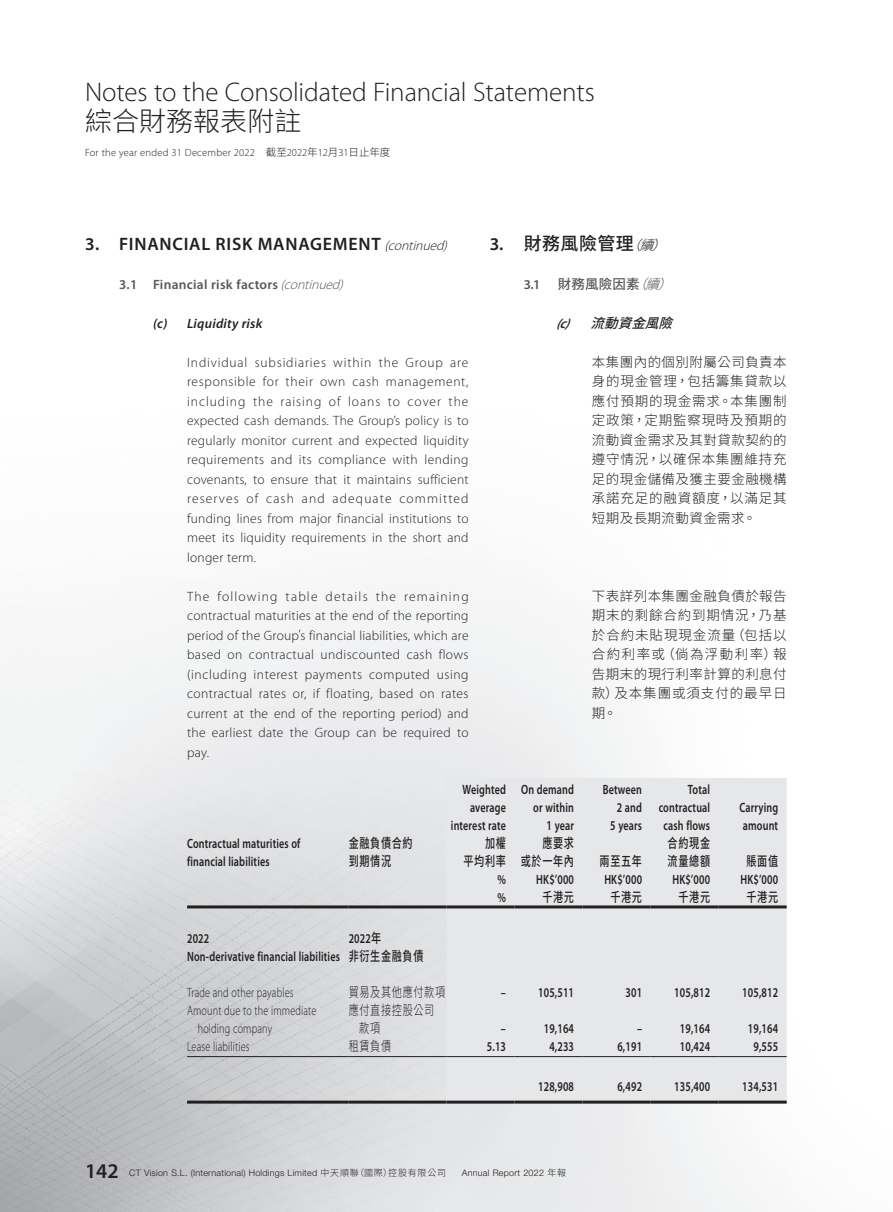
<style>
.page{position:relative;width:893px;height:1212px;background:#fff}
.page>*{position:absolute;margin:0;border:0;box-sizing:border-box;transform-origin:0 0}
.t1{font:300 27px "Myriad Pro";letter-spacing:-.005em;color:#231f20}
.t2{font:300 27px "Source Han Sans TC";color:#231f20}
.t3{font:600 21px "Myriad Pro";color:#231f20}
.Heading_1{font:600 18px "Myriad Pro";letter-spacing:.04em;color:#231f20}
.C_Heading_1{font:500 18px "Source Han Sans TC";letter-spacing:.02em;color:#231f20}
.Body_Text{font:300 13.5px/19.5px "Myriad Pro";letter-spacing:.015em;color:#231f20;text-align:justify}
.Body_Text-2{font:600 13.5px "Myriad Pro";letter-spacing:.015em;color:#231f20;scale:.75 1}
.C_Body_Text{font:300 13.5px/19.5px "Source Han Sans TC";letter-spacing:.06em;color:#231f20;text-align:justify}
.Body_Text-3{font:300 13.5px/18px "Myriad Pro";letter-spacing:.015em;color:#231f20;scale:.75 1}
.Body_Text-4{font:500 13.5px "Source Han Sans TC";letter-spacing:.065em;color:#231f20;scale:.75 1}
.Heading_2{font:600 13.5px "Myriad Pro";letter-spacing:.02em;color:#57585a}
.Body_Text-5{font:300 13.5px/18px "Source Han Sans TC";letter-spacing:.065em;color:#231f20;scale:.75 1}
.Heading_3{font:italic 600 13.5px "Myriad Pro";letter-spacing:.02em;color:#231f20}
.C_Heading_2{font:500 13.5px "Source Han Sans TC";letter-spacing:.01em;color:#57585a}
.C_Heading_3{font:italic 500 13.5px "Source Han Sans TC";color:#231f20}
.C_Heading_2-2{font:600 13.5px "Myriad Pro";color:#57585a}
.t4{font:300 10.5px "Myriad Pro";letter-spacing:.02em;color:#231f20}
.t5{font:300 9px "Helvetica Neue LT Std";letter-spacing:.025em;color:#231f20}
.s1{font-family:"Source Han Sans TC"}
.s2{font-family:"Myriad Pro";font-weight:600}
.s3{font-weight:300;font-style:italic;font-size:13.5px}
.s4{font-weight:300;font-style:italic}
.s5{font-family:"Source Han Sans TC";font-weight:500}
</style>
<div class="page">
<img style="left:0;top:599px;width:787px;height:613px">
<div style="left:446px;top:778px;width:341px;height:322px;background:#e6e7e9"></div>
<hr style="left:187px;top:905px;width:162px;height:3px;background:#231f20">
<hr style="left:349px;top:905px;width:97px;height:3px;background:#231f20">
<hr style="left:446px;top:905px;width:68px;height:3px;background:#231f20">
<hr style="left:514px;top:905px;width:69px;height:3px;background:#231f20">
<hr style="left:583px;top:905px;width:68px;height:3px;background:#231f20">
<hr style="left:651px;top:905px;width:68px;height:3px;background:#231f20">
<hr style="left:719px;top:905px;width:68px;height:3px;background:#231f20">
<hr style="left:187px;top:1056px;width:162px;height:1px;background:#231f20">
<hr style="left:349px;top:1056px;width:97px;height:1px;background:#231f20">
<hr style="left:446px;top:1056px;width:68px;height:1px;background:#231f20">
<hr style="left:514px;top:1056px;width:69px;height:1px;background:#231f20">
<hr style="left:583px;top:1056px;width:68px;height:1px;background:#231f20">
<hr style="left:651px;top:1056px;width:68px;height:1px;background:#231f20">
<hr style="left:719px;top:1056px;width:68px;height:1px;background:#231f20">
<hr style="left:187px;top:1100px;width:162px;height:3px;background:#231f20">
<hr style="left:349px;top:1100px;width:97px;height:3px;background:#231f20">
<hr style="left:446px;top:1100px;width:68px;height:3px;background:#231f20">
<hr style="left:514px;top:1100px;width:69px;height:3px;background:#231f20">
<hr style="left:583px;top:1100px;width:68px;height:3px;background:#231f20">
<hr style="left:651px;top:1100px;width:68px;height:3px;background:#231f20">
<hr style="left:719px;top:1100px;width:68px;height:3px;background:#231f20">
<h1 class="t1" style="left:85px;top:76px;width:511px">Notes to the Consolidated Financial Statements</h1>
<h1 class="t2" style="left:85px;top:106px;width:218px">綜合財務報表附註</h1>
<p class="t4" style="left:85px;top:146px;width:307px">For the year ended 31 December 2022 <span class="s1">截至</span>2022<span class="s1">年</span>12<span class="s1">月</span>31<span class="s1">日止年度</span></p>
<p class="C_Heading_1" style="left:490px;top:233px;width:188px"><span class="s2">3.</span> 財務風險管理<span class="s3">（續）</span></p>
<p class="C_Heading_2-2" style="left:524px;top:276px;width:18px">3.1</p>
<p class="C_Heading_2" style="left:558px;top:276px;width:126px">財務風險因素<span class="s4">（續）</span></p>
<p class="C_Heading_3" style="left:556px;top:315px;width:127px"><span class="s2">(c)</span> 流動資金風險</p>
<p class="C_Body_Text" style="left:592px;top:352px;width:196px">本集團內的個別附屬公司負責本身的現金管理，包括籌集貸款以應付預期的現金需求。本集團制定政策，定期監察現時及預期的流動資金需求及其對貸款契約的遵守情況，以確保本集團維持充足的現金儲備及獲主要金融機構承諾充足的融資額度，以滿足其短期及長期流動資金需求。</p>
<p class="Heading_1" style="left:85px;top:232px;width:368px">3. FINANCIAL RISK MANAGEMENT <span class="s3">(continued)</span></p>
<p class="Heading_2" style="left:119px;top:276px;width:230px">3.1 Financial risk factors <span class="s4">(continued)</span></p>
<p class="Heading_3" style="left:153px;top:315px;width:111px">(c) Liquidity risk</p>
<p class="Body_Text" style="left:187px;top:352px;width:283px">Individual subsidiaries within the Group are responsible for their own cash management, including the raising of loans to cover the expected cash demands. The Group’s policy is to regularly monitor current and expected liquidity requirements and its compliance with lending covenants, to ensure that it maintains sufficient reserves of cash and adequate committed funding lines from major financial institutions to meet its liquidity requirements in the short and longer term.</p>
<p class="Body_Text" style="left:187px;top:586px;width:283px">The following table details the remaining contractual maturities at the end of the reporting period of the Group’s financial liabilities, which are based on contractual undiscounted cash flows (including interest payments computed using contractual rates or, if floating, based on rates current at the end of the reporting period) and the earliest date the Group can be required to pay.</p>
<p class="Body_Text-2" style="left:462px;top:781px;width:59px">Weighted</p>
<p class="Body_Text-2" style="left:470px;top:799px;width:49px">average</p>
<p class="Body_Text-2" style="left:451px;top:817px;width:75px">interest rate</p>
<p class="C_Body_Text" style="left:592px;top:586px;width:196px">下表詳列本集團金融負債於報告期末的剩餘合約到期情況，乃基於合約未貼現現金流量（包括以合約利率或（倘為浮動利率）報告期末的現行利率計算的利息付款）及本集團或須支付的最早日期。</p>
<p class="Body_Text-2" style="left:521px;top:781px;width:72px">On demand</p>
<p class="Body_Text-2" style="left:533px;top:799px;width:56px">or within</p>
<p class="Body_Text-2" style="left:547px;top:817px;width:38px">1 year</p>
<p class="Body_Text-2" style="left:688px;top:781px;width:31px">Total</p>
<p class="Body_Text-2" style="left:659px;top:799px;width:70px">contractual</p>
<p class="Body_Text-2" style="left:663px;top:817px;width:64px">cash flows</p>
<p class="Body_Text-2" style="left:603px;top:781px;width:54px">Between</p>
<p class="Body_Text-2" style="left:617px;top:799px;width:35px">2 and</p>
<p class="Body_Text-2" style="left:610px;top:817px;width:44px">5 years</p>
<p class="Body_Text-2" style="left:739px;top:799px;width:53px">Carrying</p>
<p class="Body_Text-2" style="left:743px;top:817px;width:49px">amount</p>
<p class="Body_Text-2" style="left:187px;top:835px;width:153px">Contractual maturities of</p>
<p class="Body_Text-2" style="left:187px;top:853px;width:112px">financial liabilities</p>
<p class="Body_Text-4" style="left:349px;top:836px;width:87px">金融負債合約</p>
<p class="Body_Text-4" style="left:349px;top:854px;width:58px">到期情況</p>
<p class="Body_Text-4" style="left:485px;top:836px;width:29px">加權</p>
<p class="Body_Text-4" style="left:463px;top:854px;width:58px">平均利率</p>
<p class="Body_Text-4" style="left:542px;top:836px;width:44px">應要求</p>
<p class="Body_Text-4" style="left:521px;top:854px;width:73px">或於一年內</p>
<p class="Body_Text-4" style="left:600px;top:854px;width:58px">兩至五年</p>
<p class="Body_Text-4" style="left:668px;top:836px;width:58px">合約現金</p>
<p class="Body_Text-4" style="left:668px;top:854px;width:58px">流量總額</p>
<p class="Body_Text-4" style="left:746px;top:854px;width:44px">賬面值</p>
<p class="Body_Text-2" style="left:497px;top:871px;width:13px">%</p>
<p class="Body_Text-2" style="left:536px;top:871px;width:52px">HK$’000</p>
<p class="Body_Text-2" style="left:604px;top:871px;width:52px">HK$’000</p>
<p class="Body_Text-2" style="left:672px;top:871px;width:52px">HK$’000</p>
<p class="Body_Text-2" style="left:740px;top:871px;width:52px">HK$’000</p>
<p class="Body_Text-2" style="left:497px;top:889px;width:13px">%</p>
<p class="Body_Text-4" style="left:542px;top:890px;width:44px">千港元</p>
<p class="Body_Text-4" style="left:610px;top:890px;width:44px">千港元</p>
<p class="Body_Text-4" style="left:678px;top:890px;width:44px">千港元</p>
<p class="Body_Text-4" style="left:746px;top:890px;width:44px">千港元</p>
<p class="Body_Text-2" style="left:187px;top:930px;width:31px">2022</p>
<p class="Body_Text-2" style="left:349px;top:930px;width:45px">2022<span class="s5">年</span></p>
<p class="Body_Text-2" style="left:187px;top:948px;width:205px">Non-derivative financial liabilities</p>
<p class="Body_Text-4" style="left:349px;top:948px;width:101px">非衍生金融負債</p>
<p class="Body_Text-3" style="left:187px;top:983px;width:144px">Trade and other payables</p>
<p class="Body_Text-5" style="left:349px;top:983px;width:130px">貿易及其他應付款項</p>
<p class="Body_Text-2" style="left:501px;top:984px;width:8px">–</p>
<p class="Body_Text-2" style="left:538px;top:984px;width:49px">105,511</p>
<p class="Body_Text-2" style="left:625px;top:984px;width:24px">301</p>
<p class="Body_Text-2" style="left:674px;top:984px;width:49px">105,812</p>
<p class="Body_Text-2" style="left:742px;top:984px;width:49px">105,812</p>
<p class="Body_Text-3" style="left:198px;top:1001px;width:160px;text-indent:-11px">Amount due to the immediate holding company</p>
<p class="Body_Text-5" style="left:359px;top:1001px;width:102px;text-indent:-11px">應付直接控股公司款項</p>
<p class="Body_Text-2" style="left:501px;top:1020px;width:8px">–</p>
<p class="Body_Text-2" style="left:544px;top:1020px;width:42px">19,164</p>
<p class="Body_Text-2" style="left:637px;top:1020px;width:8px">–</p>
<p class="Body_Text-2" style="left:680px;top:1020px;width:42px">19,164</p>
<p class="Body_Text-2" style="left:748px;top:1020px;width:42px">19,164</p>
<p class="Body_Text-3" style="left:187px;top:1037px;width:85px">Lease liabilities</p>
<p class="Body_Text-5" style="left:349px;top:1037px;width:58px">租賃負債</p>
<p class="Body_Text-2" style="left:487px;top:1038px;width:27px">5.13</p>
<p class="Body_Text-2" style="left:549px;top:1038px;width:34px">4,233</p>
<p class="Body_Text-2" style="left:617px;top:1038px;width:34px">6,191</p>
<p class="Body_Text-2" style="left:680px;top:1038px;width:42px">10,424</p>
<p class="Body_Text-2" style="left:753px;top:1038px;width:34px">9,555</p>
<p class="Body_Text-2" style="left:538px;top:1078px;width:49px">128,908</p>
<p class="Body_Text-2" style="left:617px;top:1078px;width:34px">6,492</p>
<p class="Body_Text-2" style="left:674px;top:1078px;width:49px">135,400</p>
<p class="Body_Text-2" style="left:742px;top:1078px;width:49px">134,531</p>
<h2 class="t3" style="left:85px;top:1157px;width:35px">142</h2>
<p class="t5" style="left:129px;top:1167px;width:318px">CT Vision S.L. (International) Holdings Limited <span class="s1">中天順聯（國際）控股有限公司</span></p>
<p class="t5" style="left:462px;top:1167px;width:106px">Annual Report 2022 <span class="s1">年報</span></p>
</div>
